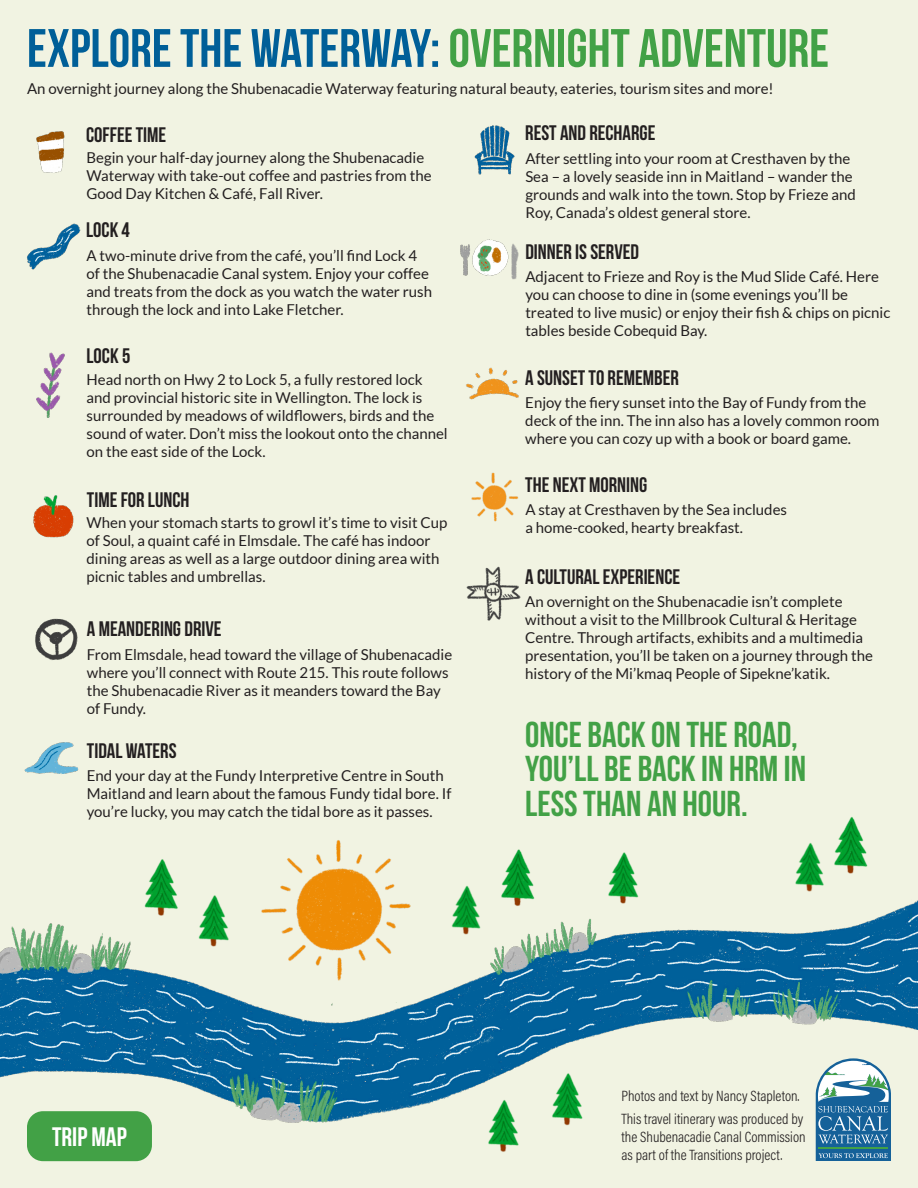
<style>
.page{position:relative;width:918px;height:1188px;background:#fff}
.page>*{position:absolute;margin:0;border:0;box-sizing:border-box;transform-origin:0 0}
.t1{font:54px "Bebas Neue";color:#005f98}
.t2{font:36px/34.5px "Bebas Neue";color:#42a146}
.t3{font:26.7px "Bebas Neue";color:#fff}
.Subtitles{font:21px "Bebas Neue";color:#231f20}
.t4{font:15px/18px "Lato";color:#231f20}
.t5{font:300 15px/18px "Acumin Pro Cond";color:#231f20}
.s1{color:#42a146}
</style>
<div class="page">
<img style="left:0;top:0;width:918px;height:1188px">
<img style="left:472px;top:122px;width:46px;height:66px">
<p class="t1" style="left:27px;top:19px;width:804px">EXPLORE THE WATERWAY: <span class="s1">OVERNIGHT ADVENTURE</span></p>
<p class="t4" style="left:27px;top:80px;width:748px">An overnight journey along the Shubenacadie Waterway featuring natural beauty, eateries, tourism sites and more!</p>
<p class="Subtitles" style="left:86px;top:124px;width:82px">COFFEE TIME</p>
<p class="t4" style="left:87px;top:148px;width:347px">Begin your half-day journey along the Shubenacadie<br>Waterway with take-out coffee and pastries from the<br>Good Day Kitchen &amp; Café, Fall River.</p>
<p class="Subtitles" style="left:86px;top:218px;width:45px">LOCK 4</p>
<p class="t4" style="left:87px;top:246px;width:347px">A two-minute drive from the café, you’ll find Lock 4 of the Shubenacadie Canal system. Enjoy your coffee and treats from the dock as you watch the water rush through the lock and into Lake Fletcher.</p>
<p class="Subtitles" style="left:87px;top:345px;width:45px">LOCK 5</p>
<p class="t4" style="left:87px;top:371px;width:363px">Head north on Hwy 2 to Lock 5, a fully restored lock and provincial historic site in Wellington. The lock is surrounded by meadows of wildflowers, birds and the sound of water. Don’t miss the lookout onto the channel on the east side of the Lock.</p>
<p class="Subtitles" style="left:87px;top:488px;width:104px">TIME FOR LUNCH</p>
<p class="t4" style="left:87px;top:514px;width:362px">When your stomach starts to growl it’s time to visit Cup of Soul, a quaint café in Elmsdale. The café has indoor dining areas as well as a large outdoor dining area with picnic tables and umbrellas.</p>
<p class="Subtitles" style="left:87px;top:617px;width:136px">A MEANDERING DRIVE</p>
<p class="t4" style="left:87px;top:645px;width:367px">From Elmsdale, head toward the village of Shubenacadie where you’ll connect with Route 215. This route follows the Shubenacadie River as it meanders toward the Bay of Fundy.</p>
<p class="Subtitles" style="left:87px;top:739px;width:91px">TIDAL WATERS</p>
<p class="t4" style="left:87px;top:767px;width:366px">End your day at the Fundy Interpretive Centre in South<br>Maitland and learn about the famous Fundy tidal bore. If you’re lucky, you may catch the tidal bore as it passes.</p>
<p class="Subtitles" style="left:525px;top:122px;width:132px">REST AND RECHARGE</p>
<p class="t4" style="left:525px;top:149px;width:332px">After settling into your room at Cresthaven by the Sea – a lovely seaside inn in Maitland – wander the grounds and walk into the town. Stop by Frieze and Roy, Canada’s oldest general store.</p>
<p class="Subtitles" style="left:525px;top:240px;width:115px">DINNER IS SERVED</p>
<p class="t4" style="left:525px;top:268px;width:367px">Adjacent to Frieze and Roy is the Mud Slide Café. Here you can choose to dine in (some evenings you’ll be treated to live music) or enjoy their fish &amp; chips on picnic tables beside Cobequid Bay.</p>
<p class="Subtitles" style="left:525px;top:366px;width:155px">A SUNSET TO REMEMBER</p>
<p class="t4" style="left:525px;top:394px;width:356px">Enjoy the fiery sunset into the Bay of Fundy from the deck of the inn. The inn also has a lovely common room where you can cozy up with a book or board game.</p>
<p class="Subtitles" style="left:525px;top:473px;width:124px">THE NEXT MORNING</p>
<p class="t4" style="left:525px;top:500px;width:263px">A stay at Cresthaven by the Sea includes a home-cooked, hearty breakfast.</p>
<p class="Subtitles" style="left:525px;top:565px;width:156px">A CULTURAL EXPERIENCE</p>
<p class="t4" style="left:525px;top:593px;width:349px">An overnight on the Shubenacadie isn’t complete without a visit to the Millbrook Cultural &amp; Heritage Centre. Through artifacts, exhibits and a multimedia presentation, you’ll be taken on a journey through the history of the Mi’kmaq People of Sipekne’katik.</p>
<p class="t2" style="left:525px;top:717px;width:282px">ONCE BACK ON THE ROAD,<br>YOU’LL BE BACK IN HRM IN<br>LESS THAN AN HOUR.</p>
<p class="t3" style="left:52px;top:1122px;width:76px">TRIP MAP</p>
<p class="t5" style="left:622px;top:1087px;width:180px">Photos and text by Nancy Stapleton.</p>
<p class="t5" style="left:622px;top:1110px;width:186px">This travel itinerary was produced by the Shubenacadie Canal Commission as part of the Transitions project.</p>
</div>
